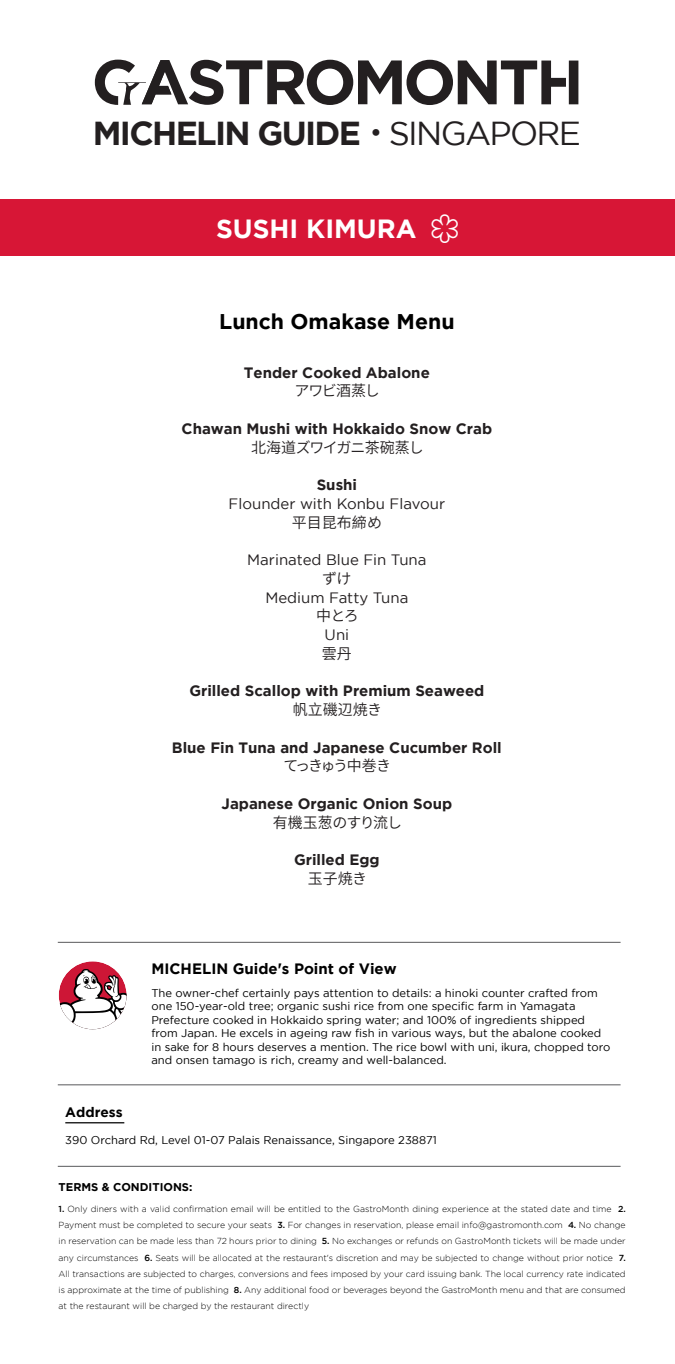
<style>
.page{position:relative;width:675px;height:1364px;background:#fff}
.page>*{position:absolute;margin:0;border:0;box-sizing:border-box;transform-origin:0 0}
.t1{font:39.12px "Annuels";color:#fff}
.t2{font:700 33.12px "Gotham";letter-spacing:-.05em;color:#231f20}
.t3{font:700 26.25px "Gotham";color:#fff}
.t4{font:700 21.25px "Gotham";color:#000}
.t5{font:700 15px "Gotham";color:#231f20}
.t6{font:15px "Gotham";color:#231f20}
.t7{font:15px "Source Han Sans SC";letter-spacing:-.04em;color:#231f20}
.t8{font:700 15px "Gotham";color:#000}
.t9{font:15px "Source Han Sans SC";letter-spacing:-.135em;color:#231f20}
.t10{font:700 13.75px "Gotham";color:#000}
.t11{font:11.25px/13.5px "Gotham";color:#000}
.t12{font:700 11.25px "Gotham";color:#000}
.t13{font:300 8.75px/16.2px "Gotham";color:#000;text-align:justify}
.s1{font-family:"Koz Go Pr 6 N";font-weight:400}
.s2{font-weight:400}
.s3{font-weight:500}
</style>
<div class="page">
<div style="left:0;top:199px;width:675px;height:57px;background:#d71636"></div>
<hr style="left:65px;top:1122px;width:59px;height:1px;background:#000">
<div style="left:59px;top:961px;width:68px;height:68px;background:#cd1636;border-radius:50%"></div>
<svg style="left:59px;top:969px;width:68px;height:60px"></svg>
<hr style="left:58px;top:942px;width:563px;height:1px;background:#58595b">
<hr style="left:58px;top:1084px;width:563px;height:1px;background:#58595b">
<hr style="left:58px;top:1166px;width:563px;height:1px;background:#58595b">
<svg style="left:95px;top:60px;width:471px;height:45px"></svg>
<div style="left:569px;top:61px;width:9px;height:43px;background:#231f20"></div>
<h2 class="t2" style="left:93px;top:114px;width:490px">MICHELIN GUIDE <span class="s1">・</span> <span class="s2">SINGAPORE</span></h2>
<h3 class="t3" style="left:216px;top:214px;width:202px">SUSHI KIMURA</h3>
<h1 class="t1" style="left:428px;top:205px;width:35px">m</h1>
<h3 class="t4" style="left:219px;top:309px;width:237px">Lunch Omakase Menu</h3>
<h3 class="t5" style="left:244px;top:363px;width:187px">Tender Cooked Abalone</h3>
<h3 class="t7" style="left:294px;top:382px;width:87px">アワビ酒蒸し</h3>
<h3 class="t5" style="left:182px;top:420px;width:312px">Chawan Mushi with Hokkaido Snow Crab</h3>
<h3 class="t7" style="left:251px;top:438px;width:174px">北海道ズワイガニ茶碗蒸し</h3>
<h3 class="t5" style="left:317px;top:476px;width:42px">Sushi</h3>
<h3 class="t6" style="left:229px;top:495px;width:218px">Flounder with Konbu Flavour</h3>
<h3 class="t7" style="left:292px;top:513px;width:92px">平目昆布締め</h3>
<h3 class="t6" style="left:247px;top:551px;width:181px">Marinated Blue Fin Tuna</h3>
<h3 class="t7" style="left:322px;top:570px;width:31px">ずけ</h3>
<h3 class="t6" style="left:265px;top:589px;width:144px">Medium Fatty Tuna</h3>
<h3 class="t7" style="left:316px;top:607px;width:44px">中とろ</h3>
<h3 class="t6" style="left:325px;top:626px;width:26px">Uni</h3>
<h3 class="t7" style="left:322px;top:645px;width:31px">雲丹</h3>
<h3 class="t5" style="left:189px;top:682px;width:297px">Grilled Scallop with Premium Seaweed</h3>
<h3 class="t7" style="left:293px;top:701px;width:91px">帆立磯辺焼き</h3>
<h3 class="t5" style="left:172px;top:738px;width:331px">Blue Fin Tuna and Japanese Cucumber Roll</h3>
<h3 class="t9" style="left:283px;top:757px;width:109px">てっきゅう中巻き</h3>
<h3 class="t5" style="left:222px;top:795px;width:232px">Japanese Organic Onion Soup</h3>
<h3 class="t7" style="left:273px;top:813px;width:131px">有機玉葱のすり流し</h3>
<h3 class="t5" style="left:294px;top:851px;width:87px">Grilled Egg</h3>
<h3 class="t7" style="left:308px;top:870px;width:61px">玉子焼き</h3>
<h3 class="t8" style="left:151px;top:959px;width:247px">MICHELIN Guide's Point of View</h3>
<p class="t11" style="left:151px;top:985px;width:460px">The owner-chef certainly pays attention to details: a hinoki counter crafted from one 150-year-old tree; organic sushi rice from one specific farm in Yamagata Prefecture cooked in Hokkaido spring water; and 100% of ingredients shipped from Japan. He excels in ageing raw fish in various ways, but the abalone cooked in sake for 8 hours deserves a mention. The rice bowl with uni, ikura, chopped toro and onsen tamago is rich, creamy and well-balanced.</p>
<h3 class="t10" style="left:65px;top:1104px;width:59px">Address</h3>
<p class="t11" style="left:65px;top:1133px;width:373px">390 Orchard Rd, Level 01-07 Palais Renaissance, Singapore 238871</p>
<p class="t12" style="left:59px;top:1181px;width:135px">TERMS &amp; CONDITIONS:</p>
<p class="t13" style="left:59px;top:1200px;width:569px"><span class="s3">1.</span> Only diners with a valid confirmation email will be entitled to the GastroMonth dining experience at the stated date and time <span class="s3">2.<br></span>Payment must be completed to secure your seats <span class="s3">3.</span> For changes in reservation, please email info@gastromonth.com <span class="s3">4.</span> No change in reservation can be made less than 72 hours prior to dining <span class="s3">5.</span> No exchanges or refunds on GastroMonth tickets will be made under any circumstances <span class="s3">6.</span> Seats will be allocated at the restaurant's discretion and may be subjected to change without prior notice <span class="s3">7.<br></span>All transactions are subjected to charges, conversions and fees imposed by your card issuing bank. The local currency rate indicated is approximate at the time of publishing <span class="s3">8.</span> Any additional food or beverages beyond the GastroMonth menu and that are consumed at the restaurant will be charged by the restaurant directly</p>
</div>
